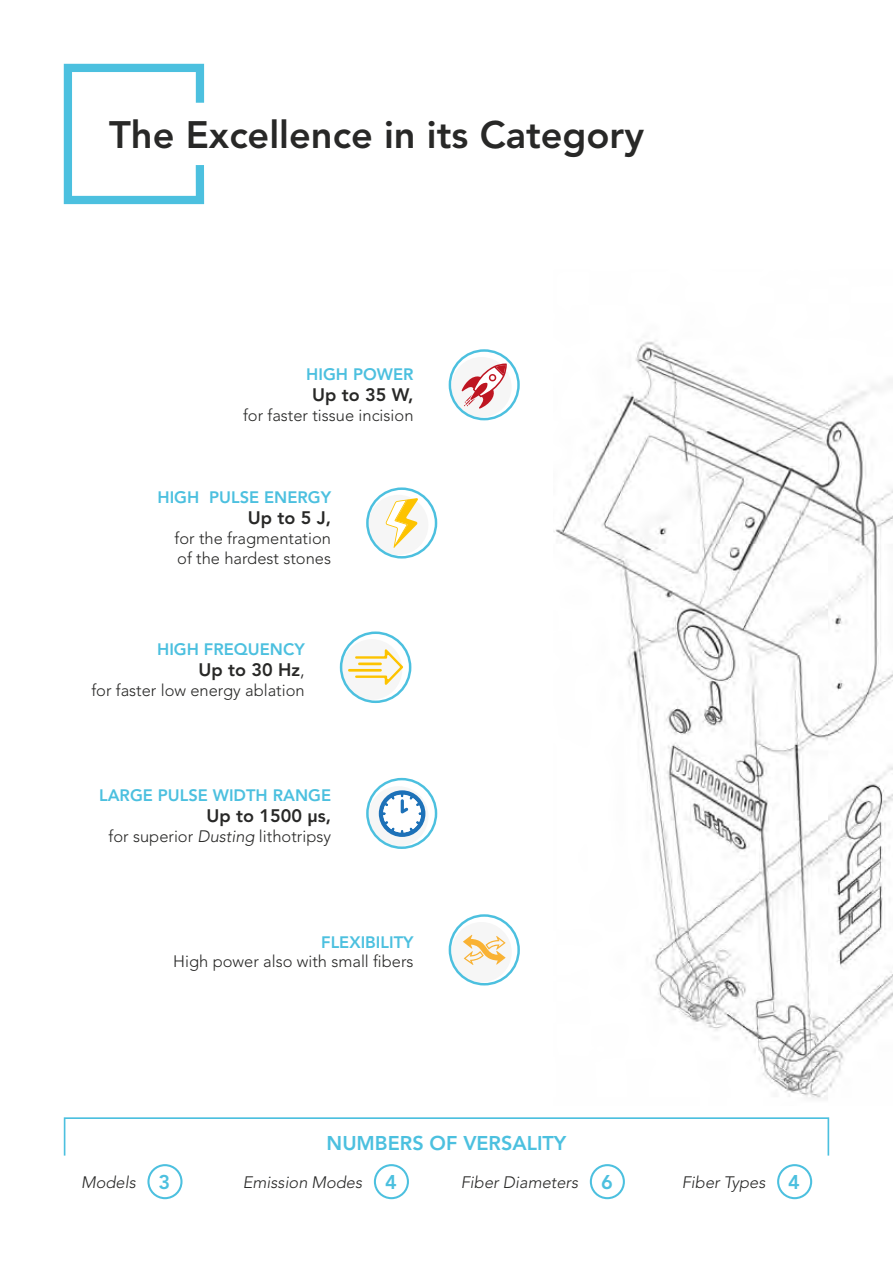
<style>
.page{position:relative;width:893px;height:1263px;background:#fff}
.page>*{position:absolute;margin:0;border:0;box-sizing:border-box;transform-origin:0 0}
.t1{font:800 37.95px "Avenir LT Std";color:#282827}
.t2{font:800 19.8px "Avenir LT Std";color:#4cc0df}
.t3{font:800 18px "Avenir LT Std";color:#282827}
.t4{font:300 16.5px/19.8px "Avenir LT Std";color:#282827}
.t5{font:800 16.5px "Avenir LT Std";color:#4cc0df}
.t6{font:italic 300 16.5px "Avenir LT Std";color:#282827}
.s1{font-weight:300}
.s2{font-style:italic}
</style>
<div class="page">
<img style="left:554px;top:340px;width:339px;height:759px">
<div style="left:374px;top:1164px;width:35px;height:35px;border:2px solid #4cc0df;border-radius:50%"></div>
<div style="left:777px;top:1164px;width:35px;height:35px;border:2px solid #4cc0df;border-radius:50%"></div>
<div style="left:590px;top:1164px;width:35px;height:35px;border:2px solid #4cc0df;border-radius:50%"></div>
<svg style="left:366px;top:487px;width:71px;height:71px"></svg>
<svg style="left:366px;top:778px;width:71px;height:71px"></svg>
<svg style="left:63px;top:63px;width:142px;height:1137px"></svg>
<div style="left:451px;top:357px;width:61px;height:60px;background:#f6f6f6;border-radius:50%"></div>
<div style="left:449px;top:349px;width:71px;height:71px;border:2px solid #4cc0df;border-radius:50%"></div>
<svg style="left:462px;top:363px;width:45px;height:46px"></svg>
<svg style="left:340px;top:631px;width:71px;height:72px"></svg>
<div style="left:451px;top:922px;width:61px;height:60px;background:#f6f6f6;border-radius:50%"></div>
<div style="left:449px;top:914px;width:71px;height:71px;border:2px solid #4cc0df;border-radius:50%"></div>
<svg style="left:463px;top:935px;width:42px;height:30px"></svg>
<div style="left:64px;top:1117px;width:765px;height:39px;border:2px solid #4cc0df"></div>
<h1 class="t1" style="left:109px;top:112px;width:536px">The Excellence in its Category</h1>
<p class="t5" style="left:306px;top:364px;width:109px">HIGH POWER</p>
<p class="t3" style="left:312px;top:384px;width:103px">Up to 35 W,</p>
<p class="t4" style="left:243px;top:406px;width:172px">for faster tissue incision</p>
<p class="t5" style="left:157px;top:487px;width:175px">HIGH PULSE ENERGY</p>
<p class="t3" style="left:248px;top:508px;width:85px">Up to 5 J,</p>
<p class="t4" style="left:175px;top:529px;width:158px">for the fragmentation of the hardest stones</p>
<p class="t5" style="left:157px;top:639px;width:149px">HIGH FREQUENCY</p>
<p class="t3" style="left:198px;top:659px;width:108px">Up to 30 Hz<span class="s1">,</span></p>
<p class="t4" style="left:91px;top:680px;width:215px">for faster low energy ablation</p>
<p class="t5" style="left:99px;top:785px;width:233px">LARGE PULSE WIDTH RANGE</p>
<p class="t3" style="left:206px;top:805px;width:126px">Up to 1500 µs,</p>
<p class="t4" style="left:109px;top:827px;width:224px">for superior <span class="s2">Dusting</span> lithotripsy</p>
<p class="t5" style="left:321px;top:932px;width:94px">FLEXIBILITY</p>
<p class="t4" style="left:173px;top:952px;width:242px">High power also with small fibers</p>
<p class="t2" style="left:327px;top:1131px;width:241px">NUMBERS OF VERSALITY</p>
<p class="t2" style="left:159px;top:1170px;width:13px">3</p>
<p class="t2" style="left:385px;top:1170px;width:13px">4</p>
<p class="t2" style="left:601px;top:1170px;width:13px">6</p>
<p class="t2" style="left:788px;top:1170px;width:13px">4</p>
<p class="t6" style="left:81px;top:1172px;width:56px">Models</p>
<p class="t6" style="left:243px;top:1172px;width:121px">Emission Modes</p>
<p class="t6" style="left:461px;top:1172px;width:119px">Fiber Diameters</p>
<p class="t6" style="left:682px;top:1172px;width:85px">Fiber Types</p>
</div>
